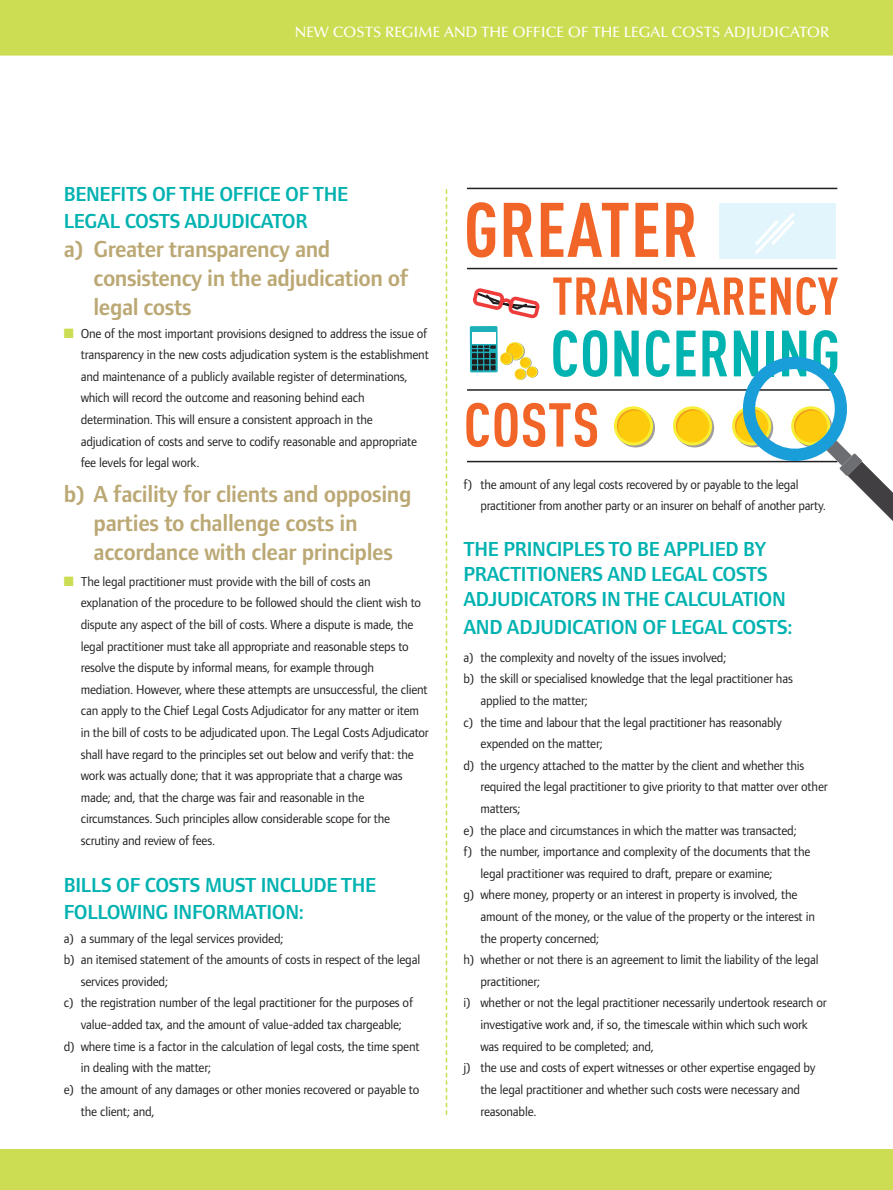
<style>
.page{position:relative;width:893px;height:1190px;background:#fff}
.page>*{position:absolute;margin:0;border:0;box-sizing:border-box;transform-origin:0 0}
.t1{font:700 condensed 75.9px "DINOT";letter-spacing:.01em;color:#f26528}
.t2{font:700 condensed 64.2px "DINOT";letter-spacing:.01em;color:#00b2b0}
.t3{font:700 condensed 60.9px "DINOT";letter-spacing:.01em;color:#f26528}
.t4{font:700 condensed 52.35px "DINOT";letter-spacing:.01em;color:#f26528}
.t5{font:600 24px/28.8px "Foundry Form Sans";letter-spacing:-.015em;color:#bba874}
.t6{font:600 21px/27.6px "Foundry Form Sans";letter-spacing:-.015em;color:#00b2b0}
.t7{font:500 15px "Optima";color:#fff}
.t8{font:13.5px/21.6px "Foundry Form Sans";letter-spacing:-.015em;color:#231f20}
.s1{color:#cddd53}
</style>
<div class="page">
<div style="left:0;top:0;width:893px;height:56px;background:#cddd53"></div>
<div style="left:0;top:1148px;width:893px;height:41px;background:#cddd53"></div>
<svg style="left:446px;top:189px;width:1px;height:925px"></svg>
<svg style="left:614px;top:406px;width:39px;height:39px"></svg>
<svg style="left:616px;top:408px;width:39px;height:39px"></svg>
<svg style="left:673px;top:406px;width:39px;height:39px"></svg>
<svg style="left:675px;top:408px;width:39px;height:39px"></svg>
<svg style="left:732px;top:406px;width:39px;height:39px"></svg>
<hr style="left:467px;top:268px;width:370px;height:1px;background:#231f20">
<hr style="left:467px;top:389px;width:370px;height:2px;background:#231f20">
<hr style="left:467px;top:461px;width:370px;height:1px;background:#231f20">
<hr style="left:467px;top:188px;width:370px;height:1px;background:#231f20">
<div style="left:470px;top:326px;width:28px;height:46px;background:#1eb0ba;border-radius:2px"></div>
<div style="left:472px;top:332px;width:24px;height:11px;background:#fff"></div>
<svg style="left:734px;top:356px;width:159px;height:165px"></svg>
<svg style="left:473px;top:288px;width:67px;height:31px"></svg>
<svg style="left:472px;top:341px;width:67px;height:39px"></svg>
<div style="left:719px;top:203px;width:116px;height:55px;background:#e2f4fc"></div>
<svg style="left:755px;top:213px;width:40px;height:41px"></svg>
<p class="t7" style="left:295px;top:26px;width:536px">NEW COSTS REGIME AND THE OFFICE OF THE LEGAL COSTS ADJUDICATOR</p>
<h3 class="t6" style="left:64px;top:182px;width:286px">BENEFITS OF THE OFFICE OF THE<br>LEGAL COSTS ADJUDICATOR</h3>
<h3 class="t5" style="left:94px;top:237px;width:316px;text-indent:-30px">a) Greater transparency and consistency in the adjudication of legal costs</h3>
<p class="t8" style="left:81px;top:323px;width:350px;text-indent:-17px"><span class="s1">■</span> One of the most important provisions designed to address the issue of transparency in the new costs adjudication system is the establishment and maintenance of a publicly available register of determinations, which will record the outcome and reasoning behind each determination. This will ensure a consistent approach in the adjudication of costs and serve to codify reasonable and appropriate fee levels for legal work.</p>
<h3 class="t5" style="left:94px;top:481px;width:319px;text-indent:-30px">b) A facility for clients and opposing parties to challenge costs in accordance with clear principles</h3>
<p class="t8" style="left:81px;top:571px;width:350px;text-indent:-17px"><span class="s1">■</span> The legal practitioner must provide with the bill of costs an explanation of the procedure to be followed should the client wish to dispute any aspect of the bill of costs. Where a dispute is made, the legal practitioner must take all appropriate and reasonable steps to resolve the dispute by informal means, for example through mediation. However, where these attempts are unsuccessful, the client can apply to the Chief Legal Costs Adjudicator for any matter or item in the bill of costs to be adjudicated upon. The Legal Costs Adjudicator shall have regard to the principles set out below and verify that: the work was actually done; that it was appropriate that a charge was made; and, that the charge was fair and reasonable in the circumstances. Such principles allow considerable scope for the scrutiny and review of fees.</p>
<h3 class="t6" style="left:64px;top:872px;width:314px">BILLS OF COSTS MUST INCLUDE THE<br>FOLLOWING INFORMATION:</h3>
<p class="t8" style="left:64px;top:928px;width:222px">a) a summary of the legal services provided;</p>
<p class="t8" style="left:64px;top:950px;width:358px">b) an itemised statement of the amounts of costs in respect of the legal</p>
<p class="t8" style="left:81px;top:971px;width:89px">services provided;</p>
<p class="t8" style="left:64px;top:993px;width:351px">c) the registration number of the legal practitioner for the purposes of</p>
<p class="t8" style="left:81px;top:1014px;width:323px">value-added tax, and the amount of value-added tax chargeable;</p>
<p class="t8" style="left:64px;top:1036px;width:357px">d) where time is a factor in the calculation of legal costs, the time spent</p>
<p class="t8" style="left:81px;top:1058px;width:132px">in dealing with the matter;</p>
<p class="t8" style="left:64px;top:1079px;width:357px">e) the amount of any damages or other monies recovered or payable to</p>
<p class="t8" style="left:81px;top:1101px;width:76px">the client; and,</p>
<h1 class="t1" style="left:464px;top:203px;width:236px">GREATER</h1>
<h3 class="t4" style="left:552px;top:277px;width:287px">TRANSPARENCY</h3>
<h2 class="t2" style="left:551px;top:330px;width:291px">CONCERNING</h2>
<h3 class="t3" style="left:464px;top:403px;width:137px">COSTS</h3>
<p class="t8" style="left:480px;top:474px;width:347px;text-indent:-17px">f) the amount of any legal costs recovered by or payable to the legal practitioner from another party or an insurer on behalf of another party.</p>
<h3 class="t6" style="left:463px;top:537px;width:324px;line-height:25.2px">THE PRINCIPLES TO BE APPLIED BY<br>PRACTITIONERS AND LEGAL COSTS<br>ADJUDICATORS IN THE CALCULATION</h3>
<h3 class="t6" style="left:463px;top:614px;width:330px">AND ADJUDICATION OF LEGAL COSTS:</h3>
<p class="t8" style="left:463px;top:647px;width:265px">a) the complexity and novelty of the issues involved;</p>
<p class="t8" style="left:463px;top:669px;width:331px">b) the skill or specialised knowledge that the legal practitioner has</p>
<p class="t8" style="left:480px;top:690px;width:109px">applied to the matter;</p>
<p class="t8" style="left:463px;top:712px;width:320px">c) the time and labour that the legal practitioner has reasonably</p>
<p class="t8" style="left:480px;top:734px;width:124px">expended on the matter;</p>
<p class="t8" style="left:463px;top:755px;width:342px">d) the urgency attached to the matter by the client and whether this</p>
<p class="t8" style="left:480px;top:777px;width:349px">required the legal practitioner to give priority to that matter over other</p>
<p class="t8" style="left:480px;top:798px;width:42px">matters;</p>
<p class="t8" style="left:463px;top:820px;width:335px">e) the place and circumstances in which the matter was transacted;</p>
<p class="t8" style="left:463px;top:842px;width:348px">f) the number, importance and complexity of the documents that the</p>
<p class="t8" style="left:480px;top:863px;width:294px">legal practitioner was required to draft, prepare or examine;</p>
<p class="t8" style="left:463px;top:885px;width:336px">g) where money, property or an interest in property is involved, the</p>
<p class="t8" style="left:480px;top:906px;width:336px">amount of the money, or the value of the property or the interest in</p>
<p class="t8" style="left:480px;top:928px;width:121px">the property concerned;</p>
<p class="t8" style="left:463px;top:950px;width:357px">h) whether or not there is an agreement to limit the liability of the legal</p>
<p class="t8" style="left:480px;top:971px;width:61px">practitioner;</p>
<p class="t8" style="left:463px;top:993px;width:365px">i) whether or not the legal practitioner necessarily undertook research or</p>
<p class="t8" style="left:480px;top:1014px;width:329px">investigative work and, if so, the timescale within which such work</p>
<p class="t8" style="left:480px;top:1036px;width:175px">was required to be completed; and,</p>
<p class="t8" style="left:463px;top:1058px;width:354px">j) the use and costs of expert witnesses or other expertise engaged by</p>
<p class="t8" style="left:480px;top:1079px;width:321px">the legal practitioner and whether such costs were necessary and</p>
<p class="t8" style="left:480px;top:1101px;width:58px">reasonable.</p>
</div>
